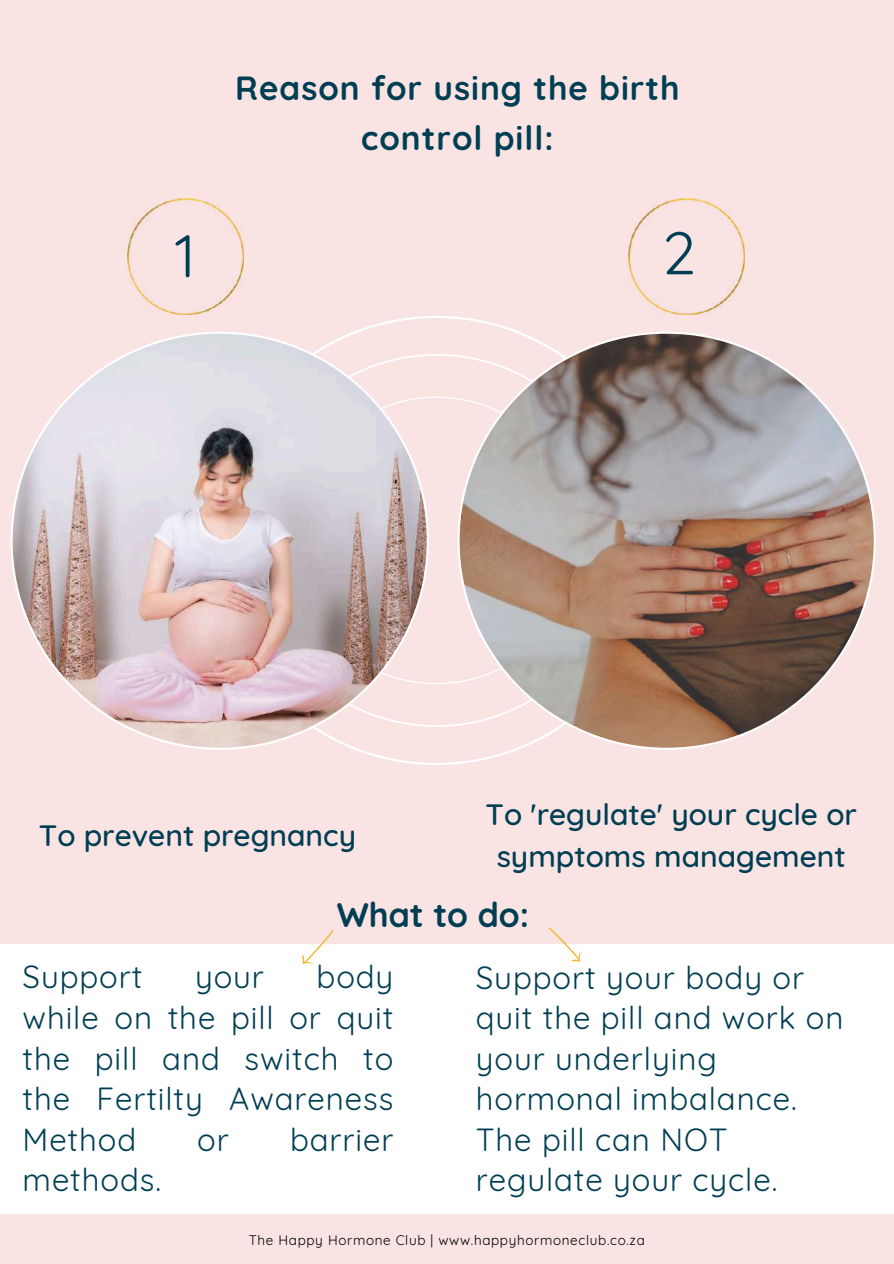
<style>
.page{position:relative;width:894px;height:1264px;background:#fff}
.page>*{position:absolute;margin:0;border:0;box-sizing:border-box;transform-origin:0 0}
.t1{font:60px "Quicksand";color:#003e53}
.t2{font:700 34.05px "Quicksand";color:#003e53}
.t3{font:700 33.3px/49.5px "Quicksand";letter-spacing:.03em;color:#003e53;text-align:center}
.t4{font:31.2px/40.5px "Quicksand";letter-spacing:.03em;color:#003e53;text-align:justify}
.t5{font:500 30px/41.7px "Quicksand";color:#003e53;text-align:center}
.t6{font:13.5px "Quicksand";letter-spacing:.05em;color:#000}
</style>
<div class="page">
<div style="left:0;top:0;width:893px;height:1263px;background:#f9e3e3"></div>
<svg style="left:212px;top:316px;width:449px;height:449px"></svg>
<img style="left:13px;top:334px;width:413px;height:413px;border-radius:50%">
<img style="left:459px;top:334px;width:414px;height:413px;border-radius:50%">
<div style="left:0;top:944px;width:893px;height:269px;background:#fff"></div>
<img style="left:127px;top:198px;width:116px;height:116px">
<img style="left:628px;top:198px;width:116px;height:116px">
<svg style="left:302px;top:929px;width:32px;height:36px"></svg>
<svg style="left:548px;top:928px;width:33px;height:34px"></svg>
<p class="t3" style="left:235px;top:63px;width:445px">Reason for using the birth control pill:</p>
<h1 class="t1" style="left:174px;top:217px;width:24px">1</h1>
<h1 class="t1" style="left:662px;top:214px;width:35px">2</h1>
<p class="t5" style="left:39px;top:813px;width:318px">To prevent pregnancy</p>
<p class="t5" style="left:485px;top:793px;width:373px">To 'regulate' your cycle or symptoms management</p>
<p class="t2" style="left:336px;top:892px;width:194px">What to do:</p>
<p class="t4" style="left:23px;top:956px;width:372px;text-indent:294px">body while on the pill or quit the pill and switch to the Fertilty Awareness Method</p>
<p class="t4" style="left:23px;top:956px;width:121px">Support</p>
<p class="t4" style="left:195px;top:956px;width:70px">your</p>
<p class="t4" style="left:197px;top:1118px;width:33px">or</p>
<p class="t4" style="left:290px;top:1118px;width:105px">barrier</p>
<p class="t4" style="left:23px;top:1159px;width:140px">methods.</p>
<p class="t4" style="left:475px;top:956px;width:369px;text-align:left">Support your body or quit the pill and work on your underlying hormonal imbalance.<br>The pill can NOT regulate your cycle.</p>
<p class="t6" style="left:249px;top:1231px;width:397px">The Happy Hormone Club | www.happyhormoneclub.co.za</p>
</div>
